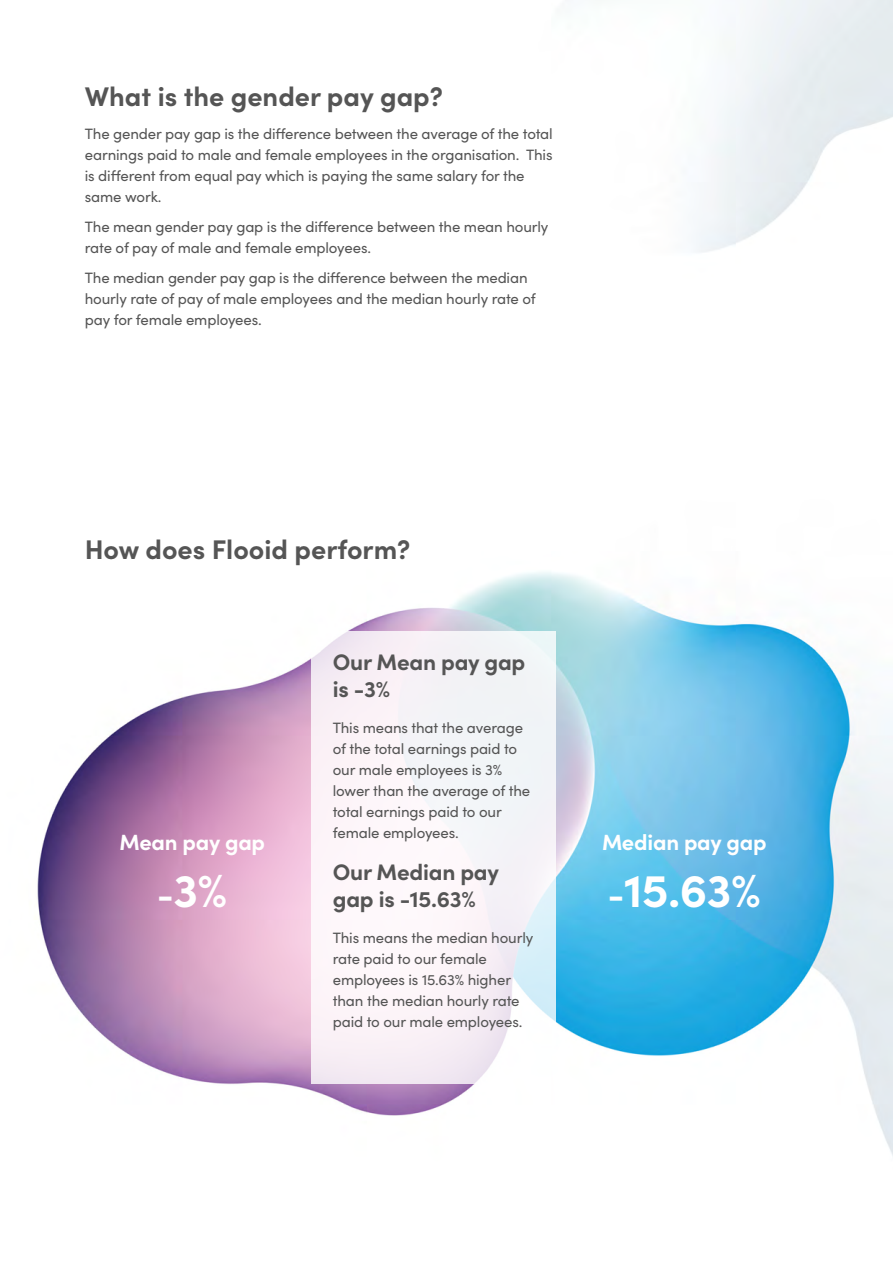
<style>
.page{position:relative;width:893px;height:1263px;background:#fff}
.page>*{position:absolute;margin:0;border:0;box-sizing:border-box;transform-origin:0 0}
.BODY{font:700 46.65px "Sofia Pro";color:#fff}
.Heading{font:700 27px "Sofia Pro";color:#555}
.BODY-2{font:700 22.5px/27px "Sofia Pro";letter-spacing:-.01em;color:#555}
.BODY-3{font:700 22.05px "Sofia Pro";letter-spacing:-.01em;color:#fff}
.BODY-4{font:15px/21px "Sofia Pro";letter-spacing:-.01em;color:#555}
.s1{font-size:34.95px}
</style>
<div class="page">
<img style="left:37px;top:0;width:856px;height:1156px">
<svg style="left:312px;top:631px;width:244px;height:453px;fill:#f8f4f8"></svg>
<p class="Heading" style="left:85px;top:76px;width:360px">What is the gender pay gap?</p>
<p class="BODY-4" style="left:85px;top:122px;width:469px">The gender pay gap is the difference between the average of the total earnings paid to male and female employees in the organisation. This is different from equal pay which is paying the same salary for the same work.</p>
<p class="BODY-4" style="left:85px;top:215px;width:465px">The mean gender pay gap is the difference between the mean hourly rate of pay of male and female employees.</p>
<p class="BODY-4" style="left:85px;top:266px;width:453px">The median gender pay gap is the difference between the median hourly rate of pay of male employees and the median hourly rate of pay for female employees.</p>
<p class="Heading" style="left:85px;top:529px;width:327px">How does Flooid perform?</p>
<p class="BODY-3" style="left:119px;top:825px;width:147px">Mean pay gap</p>
<p class="BODY" style="left:157px;top:855px;width:72px"><span class="s1">-</span>3%</p>
<p class="BODY-2" style="left:333px;top:647px;width:194px">Our Mean pay gap is -3%</p>
<p class="BODY-4" style="left:333px;top:716px;width:199px">This means that the average of the total earnings paid to our male employees is 3% lower than the average of the total earnings paid to our female employees.</p>
<p class="BODY-2" style="left:333px;top:857px;width:168px">Our Median pay gap is -15.63%</p>
<p class="BODY-4" style="left:333px;top:926px;width:202px">This means the median hourly rate paid to our female employees is 15.63% higher than the median hourly rate paid to our male employees.</p>
<p class="BODY-3" style="left:602px;top:825px;width:166px">Median pay gap</p>
<p class="BODY" style="left:608px;top:855px;width:154px"><span class="s1">-</span>15.63%</p>
</div>
